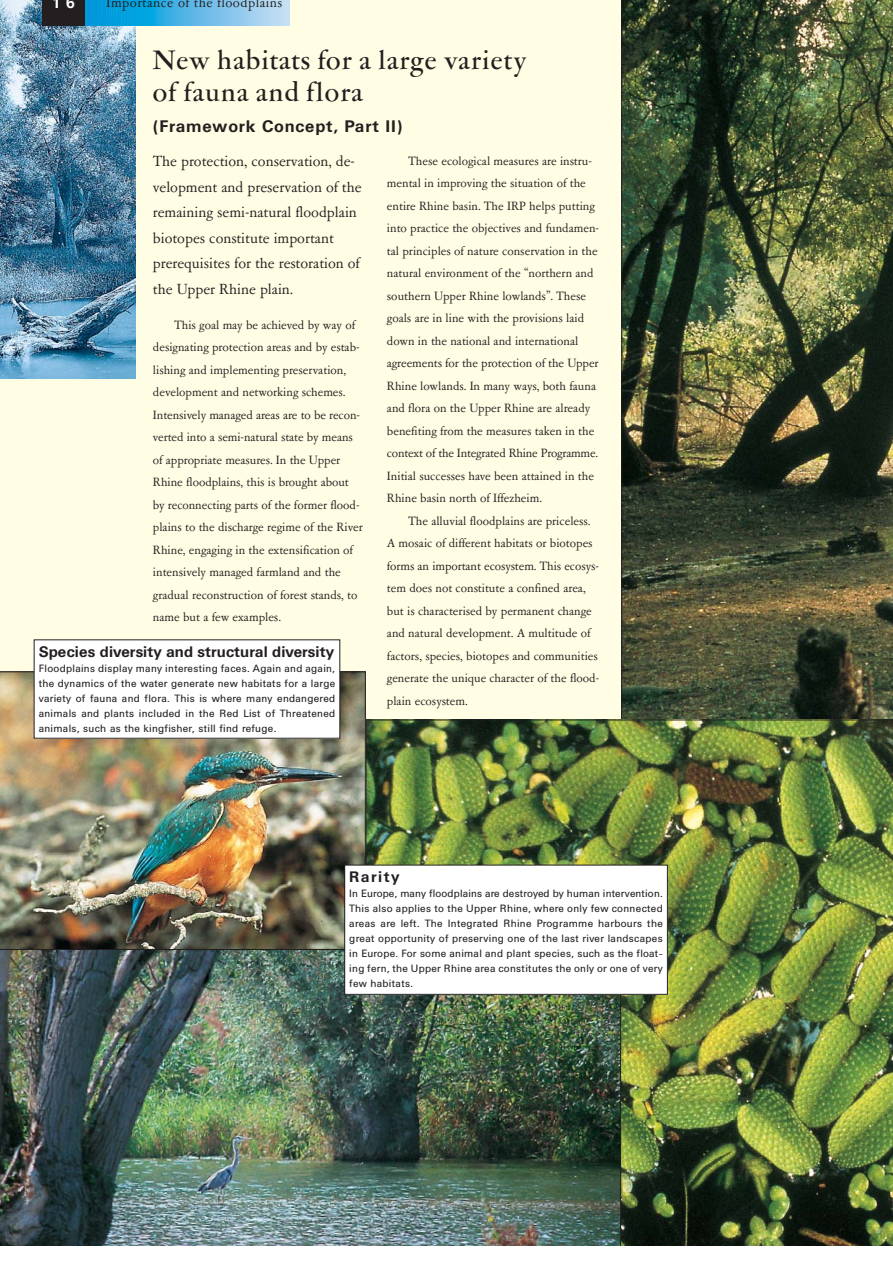
<style>
.page{position:relative;width:893px;height:1263px;background:#fff}
.page>*{position:absolute;margin:0;border:0;box-sizing:border-box;transform-origin:0 0}
.t1{font:500 30px/31.5px "Garamont Amst SH";letter-spacing:.05em;color:#231f20}
.t2{font:16.5px/25.5px "Garamont Amst SB";color:#231f20}
.t3{font:700 16.5px "Univers BQ";letter-spacing:.05em;color:#231f20}
.t4{font:700 15px "Univers BQ";letter-spacing:.005em;color:#231f20}
.t5{font:15px "Garamont Amst SB";letter-spacing:.03em;color:#231f20}
.t6{font:700 15px "Univers BQ";color:#fff}
.t7{font:13.5px/22.5px "Garamont Amst SB";color:#231f20}
.t8{font:10.5px/15px "Univers BQ";letter-spacing:.025em;color:#231f20;text-align:justify}
</style>
<div class="page">
<div style="left:0;top:0;width:892px;height:1246px;background:#fffde4"></div>
<img style="left:621px;top:0;width:271px;height:720px">
<img style="left:0;top:0;width:136px;height:378px">
<svg style="left:85px;top:0;width:205px;height:25px;background:#52b6e6"></svg>
<div style="left:42px;top:0;width:43px;height:25px;background:#231f20"></div>
<img style="left:365px;top:720px;width:527px;height:526px">
<img style="left:0;top:950px;width:621px;height:296px">
<img style="left:0;top:671px;width:365px;height:279px">
<div style="left:34px;top:640px;width:306px;height:98px;background:#fff"></div>
<div style="left:345px;top:865px;width:322px;height:129px;background:#fff"></div>
<div style="left:344px;top:865px;width:323px;height:130px;border:1px solid #231f20"></div>
<p class="t6" style="left:52px;top:-3px;width:25px">1 6</p>
<p class="t5" style="left:106px;top:-4px;width:178px">Importance of the floodplains</p>
<h1 class="t1" style="left:153px;top:48px;width:375px">New habitats for a large variety of fauna and flora</h1>
<p class="t3" style="left:153px;top:120px;width:251px">(Framework Concept, Part II)</p>
<p class="t2" style="left:153px;top:149px;width:210px">The protection, conservation, de&shy;velopment and preservation of the remaining semi-natural floodplain biotopes constitute important prerequisites for the restoration of the Upper Rhine plain.</p>
<p class="t7" style="left:153px;top:314px;width:211px;text-indent:21px">This goal may be achieved by way of designating protection areas and by estab&shy;lishing and implementing preservation, development and networking schemes.<br>Intensively managed areas are to be recon&shy;verted into a semi-natural state by means of appropriate measures. In the Upper Rhine floodplains, this is brought about by reconnecting parts of the former flood&shy;plains to the discharge regime of the River Rhine, engaging in the extensification of intensively managed farmland and the gradual reconstruction of forest stands, to name but a few examples.</p>
<p class="t4" style="left:39px;top:646px;width:297px">Species diversity and structural diversity</p>
<p class="t8" style="left:39px;top:662px;width:298px">Floodplains display many interesting faces. Again and again, the dynamics of the water generate new habitats for a large variety of fauna and flora. This is where many endangered animals and plants included in the Red List of Threatened animals, such as the kingfisher, still find refuge.</p>
<p class="t7" style="left:387px;top:150px;width:214px;text-indent:21px">These ecological measures are instru&shy;mental in improving the situation of the entire Rhine basin. The IRP helps putting into practice the objectives and fundamen&shy;tal principles of nature conservation in the natural environment of the “northern and southern Upper Rhine lowlands”. These goals are in line with the provisions laid down in the national and international agreements for the protection of the Upper Rhine lowlands. In many ways, both fauna and flora on the Upper Rhine are already benefiting from the measures taken in the context of the Integrated Rhine Programme.<br>Initial successes have been attained in the Rhine basin north of Iffezheim.</p>
<p class="t7" style="left:387px;top:510px;width:214px;text-indent:21px">The alluvial floodplains are priceless.<br>A mosaic of different habitats or biotopes forms an important ecosystem. This ecosys&shy;tem does not constitute a confined area, but is characterised by permanent change and natural development. A multitude of factors, species, biotopes and communities generate the unique character of the flood&shy;plain ecosystem.</p>
<p class="t4" style="left:349px;top:871px;width:52px">Rarity</p>
<p class="t8" style="left:349px;top:887px;width:315px">In Europe, many floodplains are destroyed by human intervention.<br>This also applies to the Upper Rhine, where only few connected areas are left. The Integrated Rhine Programme harbours the great opportunity of preserving one of the last river landscapes in Europe. For some animal and plant species, such as the float&shy;ing fern, the Upper Rhine area constitutes the only or one of very few habitats.</p>
</div>
